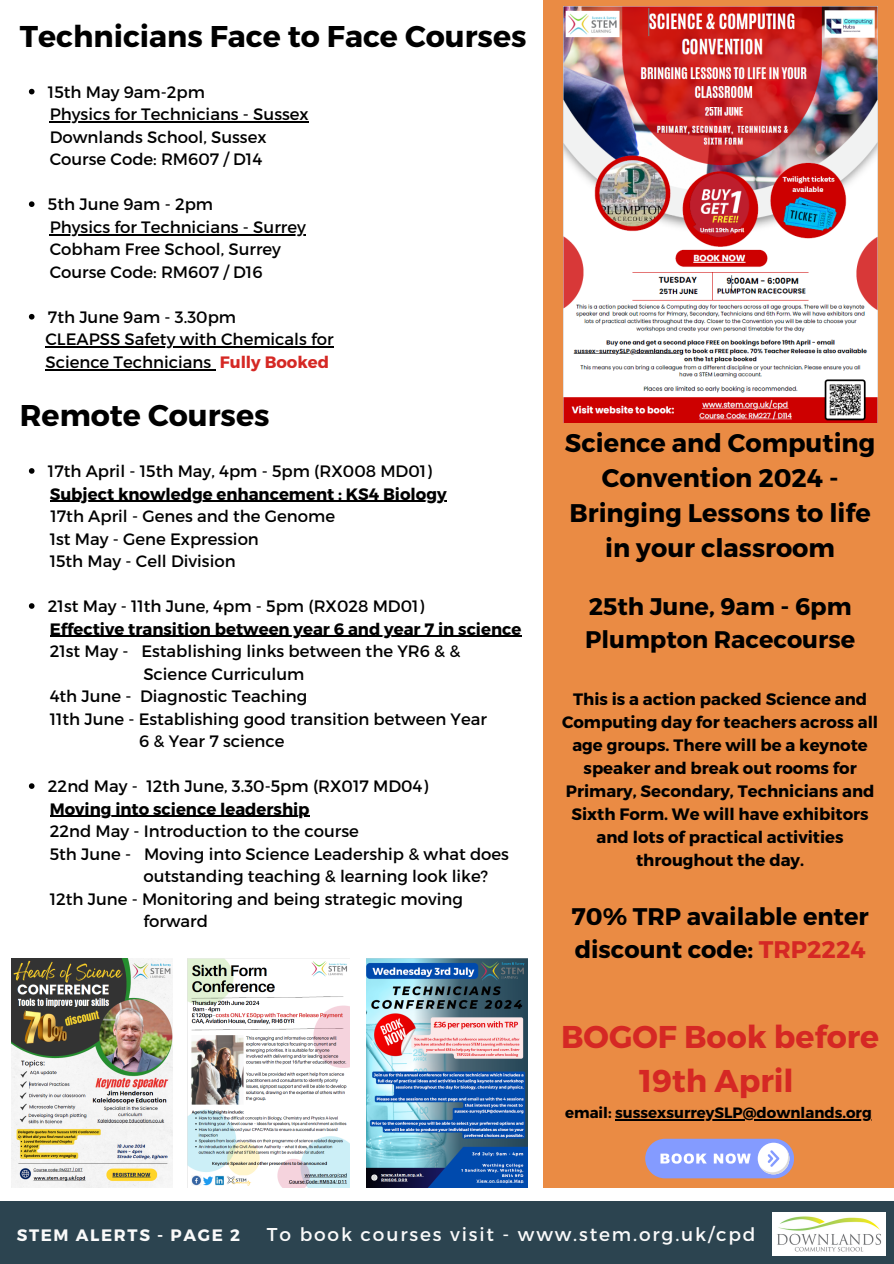
<style>
.page{position:relative;width:894px;height:1264px;background:#fff}
.page>*{position:absolute;margin:0;border:0;box-sizing:border-box;transform-origin:0 0}
.t1{font:700 31.5px/44px "Montserrat";color:#d52824;text-align:center}
.t2{font:700 30px "Montserrat";color:#000}
.t3{font:700 25.5px/35px "Montserrat";color:#000;text-align:center}
.t4{font:700 24px/33px "Montserrat";color:#000}
.t5{font:18.6px "Montserrat";letter-spacing:.1em;color:#fafafa}
.t6{font:16.5px/22.5px "Montserrat";color:#000}
.t7{font:700 16.5px/23px "Montserrat";color:#000;text-align:center}
.t8{font:700 16.5px "Montserrat";letter-spacing:.1em;color:#fafafa}
.t9{font:700 15px "Montserrat";color:#000}
.s1{font-weight:700;color:#d52824}
.s2{color:#d52824}
</style>
<div class="page">
<div style="left:0;top:1201px;width:893px;height:62px;background:#2c4450"></div>
<div style="left:543px;top:0;width:350px;height:1187px;background:#ea8b44"></div>
<hr style="left:615px;top:1119px;width:256px;height:1px;background:#000">
<div style="left:645px;top:1138px;width:148px;height:40px;background:#849bff;border-radius:20px"></div>
<svg style="left:757px;top:1142px;width:32px;height:32px"></svg>
<svg style="left:759px;top:1149px;width:30px;height:25px"></svg>
<svg style="left:660px;top:1153px;width:46px;height:10px"></svg>
<svg style="left:713px;top:1153px;width:37px;height:10px"></svg>
<img style="left:563px;top:6px;width:314px;height:416px">
<svg style="left:29px;top:89px;width:5px;height:5px"></svg>
<hr style="left:50px;top:121px;width:258px;height:2px;background:#000">
<svg style="left:29px;top:201px;width:5px;height:6px"></svg>
<hr style="left:50px;top:234px;width:256px;height:1px;background:#000">
<svg style="left:29px;top:314px;width:5px;height:5px"></svg>
<hr style="left:45px;top:346px;width:288px;height:2px;background:#000">
<hr style="left:45px;top:369px;width:166px;height:1px;background:#000">
<svg style="left:29px;top:468px;width:5px;height:6px"></svg>
<hr style="left:50px;top:501px;width:396px;height:1px;background:#000">
<svg style="left:29px;top:603px;width:5px;height:6px"></svg>
<hr style="left:50px;top:636px;width:471px;height:1px;background:#000">
<svg style="left:29px;top:783px;width:5px;height:6px"></svg>
<hr style="left:50px;top:816px;width:259px;height:1px;background:#000">
<img style="left:11px;top:958px;width:161px;height:229px">
<img style="left:187px;top:958px;width:162px;height:229px">
<img style="left:366px;top:958px;width:161px;height:229px">
<img style="left:772px;top:1212px;width:113px;height:42px">
<h2 class="t2" style="left:20px;top:17px;width:508px">Technicians Face to Face Courses</h2>
<p class="t6" style="left:48px;top:80px;width:262px">15th May 9am-2pm<br>Physics for Technicians - Sussex<br>Downlands School, Sussex<br>Course Code: RM607 / D14</p>
<p class="t6" style="left:48px;top:192px;width:259px">5th June 9am - 2pm<br>Physics for Technicians - Surrey<br>Cobham Free School, Surrey<br>Course Code: RM607 / D16</p>
<p class="t6" style="left:45px;top:305px;width:289px">7th June 9am - 3.30pm<br>CLEAPSS Safety with Chemicals for<br>Science Technicians <span class="s1">Fully Booked</span></p>
<h2 class="t2" style="left:20px;top:396px;width:251px">Remote Courses</h2>
<p class="t6" style="left:48px;top:459px;width:385px">17th April - 15th May, 4pm - 5pm (RX008 MD01)</p>
<p class="t7" style="left:50px;top:481px;width:398px">Subject knowledge enhancement : KS4 Biology</p>
<p class="t6" style="left:50px;top:504px;width:287px">17th April - Genes and the Genome<br>1st May - Gene Expression<br>15th May - Cell Division</p>
<p class="t6" style="left:48px;top:594px;width:377px">21st May - 11th June, 4pm - 5pm (RX028 MD01)</p>
<p class="t7" style="left:50px;top:616px;width:473px">Effective transition between year 6 and year 7 in science</p>
<p class="t6" style="left:50px;top:639px;width:412px">21st May - Establishing links between the YR6 &amp; &amp;</p>
<p class="t6" style="left:143px;top:661px;width:162px">Science Curriculum</p>
<p class="t6" style="left:50px;top:684px;width:259px">4th June - Diagnostic Teaching</p>
<p class="t6" style="left:50px;top:706px;width:438px">11th June - Establishing good transition between Year</p>
<p class="t6" style="left:139px;top:729px;width:147px">6 &amp; Year 7 science</p>
<p class="t6" style="left:48px;top:774px;width:381px">22nd May - 12th June, 3.30-5pm (RX017 MD04)</p>
<p class="t7" style="left:50px;top:796px;width:261px">Moving into science leadership</p>
<p class="t6" style="left:50px;top:819px;width:310px">22nd May - Introduction to the course</p>
<p class="t6" style="left:50px;top:841px;width:460px">5th June - Moving into Science Leadership &amp; what does</p>
<p class="t6" style="left:143px;top:864px;width:346px">outstanding teaching &amp; learning look like?</p>
<p class="t6" style="left:50px;top:886px;width:414px">12th June - Monitoring and being strategic moving</p>
<p class="t6" style="left:143px;top:909px;width:66px">forward</p>
<h3 class="t3" style="left:565px;top:424px;width:312px">Science and Computing<br>Convention 2024 -<br>Bringing Lessons to life in your classroom</h3>
<h3 class="t4" style="left:585px;top:588px;width:271px">25th June, 9am - 6pm<br>Plumpton Racecourse</h3>
<p class="t7" style="left:562px;top:686px;width:317px">This is a action packed Science and<br>Computing day for teachers across all age groups. There will be a keynote speaker and break out rooms for<br>Primary, Secondary, Technicians and<br>Sixth Form. We will have exhibitors and lots of practical activities throughout the day.</p>
<h3 class="t4" style="left:571px;top:898px;width:298px">70% TRP available enter discount code: <span class="s2">TRP2224</span></h3>
<h1 class="t1" style="left:561px;top:1013px;width:319px">BOGOF Book before<br>19th April</h1>
<p class="t9" style="left:565px;top:1103px;width:308px">email: sussexsurreySLP@downlands.org</p>
<p class="t8" style="left:17px;top:1224px;width:224px">STEM ALERTS - PAGE 2</p>
<p class="t5" style="left:267px;top:1222px;width:490px">To book courses visit - www.stem.org.uk/cpd</p>
</div>
